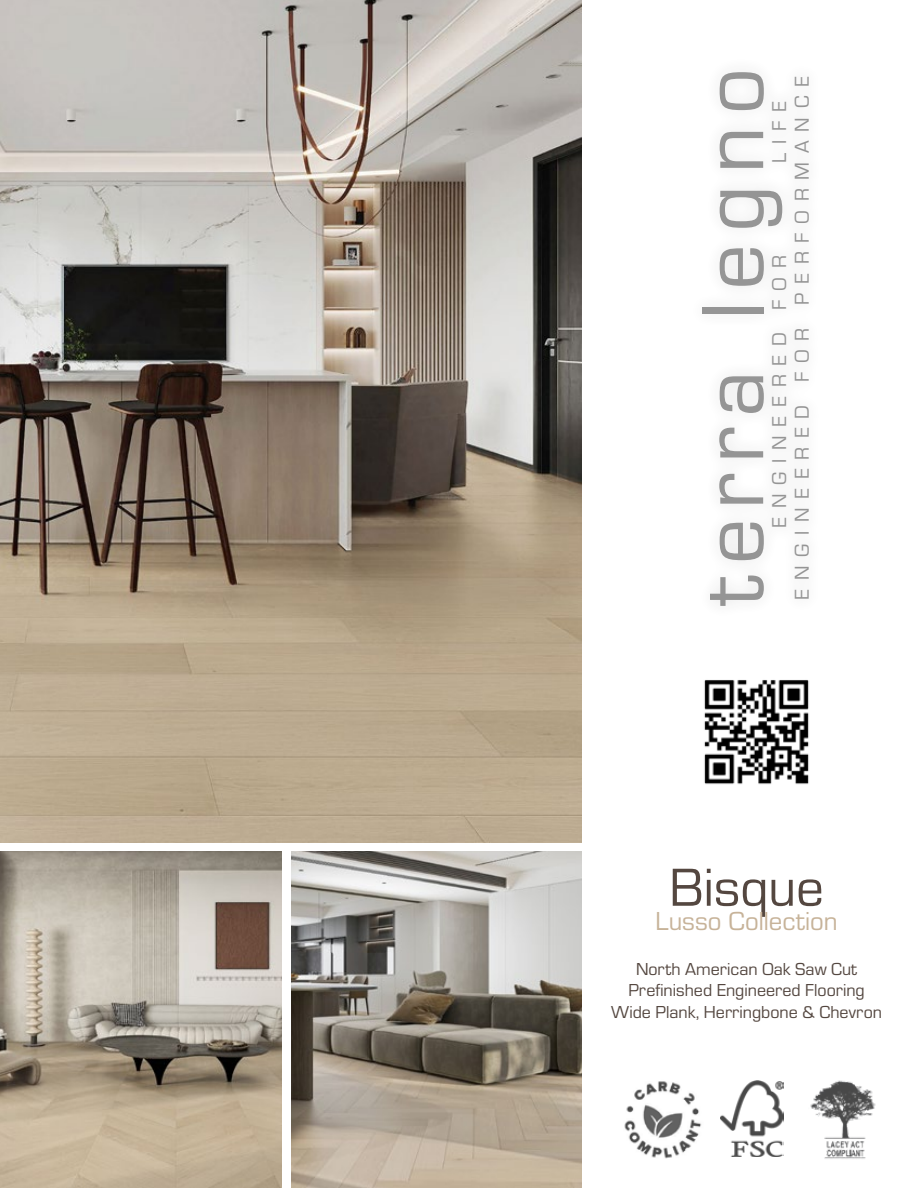
<style>
.page{position:relative;width:918px;height:1188px;background:#fff}
.page>*{position:absolute;margin:0;border:0;box-sizing:border-box;transform-origin:0 0}
.t1{font:91.8px "Eurostile";letter-spacing:.125em;color:#858585}
.t2{font:55.5px "Eurostile";color:#544740}
.t3{font:27px "Eurostile";color:#c7b399}
.t4{font:20.85px "Eurostile";letter-spacing:.42em;color:#858585}
.t5{font:18px/21.6px "Eurostile";color:#544740;text-align:center}
</style>
<div class="page">
<img style="left:0;top:0;width:581px;height:842px">
<img style="left:291px;top:851px;width:291px;height:337px">
<img style="left:0;top:851px;width:282px;height:337px">
<img style="left:720px;top:1081px;width:64px;height:76px">
<img style="left:810px;top:1080px;width:66px;height:79px">
<img style="left:624px;top:1081px;width:78px;height:78px">
<img style="left:704px;top:680px;width:105px;height:105px">
<div style="left:684px;top:54px;width:142px;height:569px;background:#fbfbfb"></div>
<h1 class="t1" style="left:671px;top:605px;width:539px;rotate:-90deg">terra legno</h1>
<p class="t4" style="left:788px;top:600px;width:525px;rotate:-90deg">ENGINEERED FOR PERFORMANCE</p>
<p class="t4" style="left:765px;top:163px;width:63px;rotate:-90deg">LIFE</p>
<p class="t4" style="left:765px;top:528px;width:274px;rotate:-90deg">ENGINEERED FOR</p>
<h2 class="t2" style="left:669px;top:850px;width:156px">Bisque</h2>
<h3 class="t3" style="left:655px;top:902px;width:184px">Lusso Collection</h3>
<p class="t5" style="left:611px;top:957px;width:272px">North American Oak Saw Cut<br>Prefinished Engineered Flooring<br>Wide Plank, Herringbone &amp; Chevron</p>
</div>
